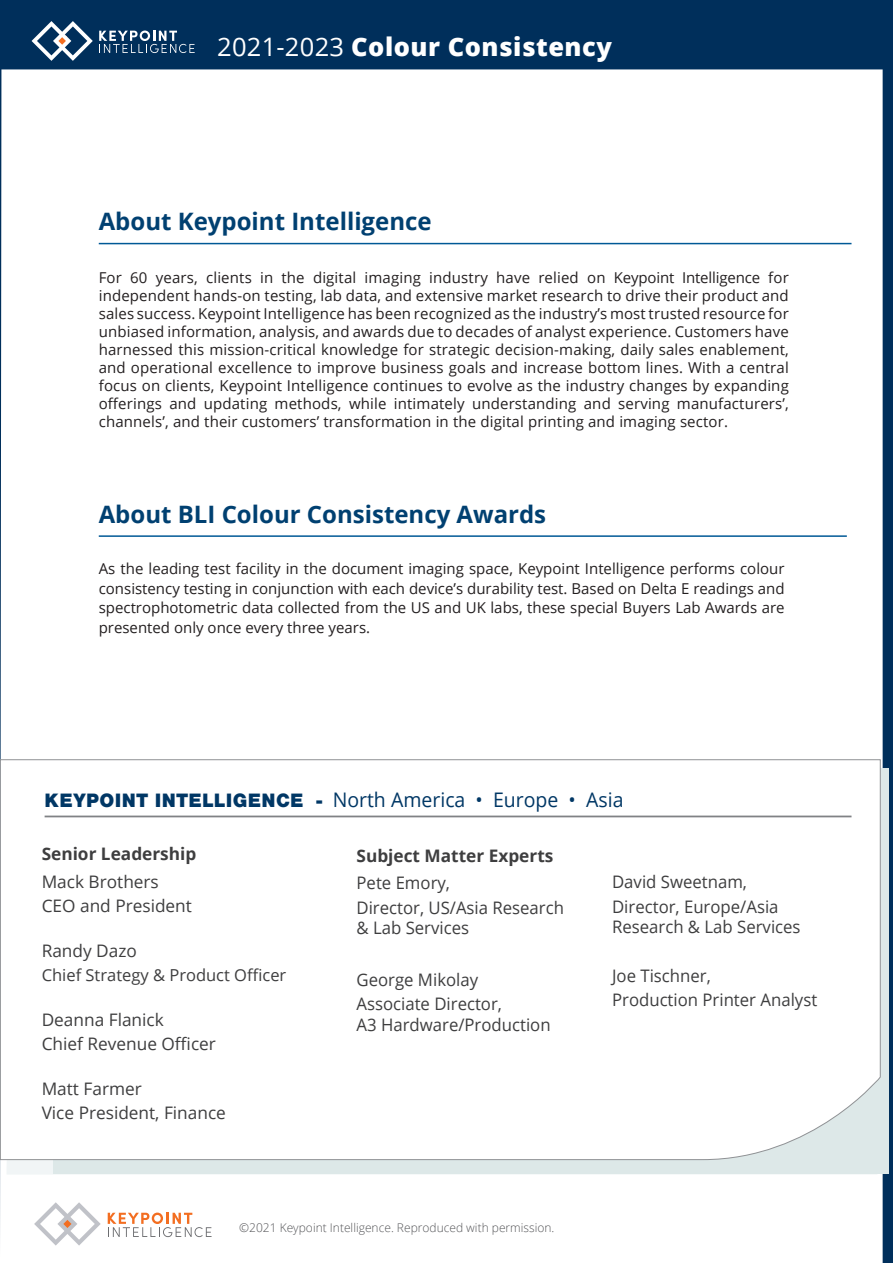
<style>
.page{position:relative;width:893px;height:1263px;background:#002f5b}
.page>*{position:absolute;margin:0;border:0;box-sizing:border-box;transform-origin:0 0}
.t1{font:800 25.5px "Open Sans";letter-spacing:.02em;color:#fff}
.t2{font:800 25.5px "Open Sans";letter-spacing:-.03em;color:#fff}
.t3{font:700 24px "Open Sans";color:#004071}
.t4{font:20.1px "Open Sans";color:#003765}
.t5{font:17.25px/24.2px "Open Sans";color:#3e3e3f}
.t6{font:700 17.25px "Open Sans";color:#3e3e3f}
.t7{font:16.5px "Open Sans";color:#3e3e3f}
.t8{font:15px/18px "Open Sans";letter-spacing:.005em;color:#231f20;text-align:justify}
.t9{font:300 12px "Open Sans";color:#555659}
.s1{font-weight:400}
.s2{font-family:"Nimbus San";font-weight:900}
</style>
<div class="page">
<div style="left:0;top:69px;width:883px;height:1194px;background:#fff"></div>
<svg style="left:32px;top:21px;width:61px;height:40px"></svg>
<svg style="left:99px;top:31px;width:96px;height:22px"></svg>
<svg style="left:34px;top:1202px;width:67px;height:43px;background:#ecebec"></svg>
<svg style="left:108px;top:1212px;width:104px;height:25px;background:#f0dbcf"></svg>
<div style="left:53px;top:768px;width:835px;height:406px;background:#dde8e8"></div>
<div style="left:0;top:759px;width:881px;height:401px;background:#fff"></div>
<hr style="left:45px;top:815px;width:806px;height:2px;background:#808285">
<hr style="left:99px;top:243px;width:752px;height:1px;background:#005996">
<hr style="left:99px;top:535px;width:748px;height:2px;background:#005996">
<h1 class="t1" style="left:217px;top:27px;width:396px"><span class="s1">2021-2023</span> Colour Consistency</h1>
<h1 class="t2" style="left:144px;top:33px;width:259px"><span class="s1">2016</span> Line of the Year</h1>
<h2 class="t3" style="left:99px;top:204px;width:334px">About Keypoint Intelligence</h2>
<p class="t8" style="left:99px;top:268px;width:692px">For 60 years, clients in the digital imaging industry have relied on Keypoint Intelligence for independent hands-on testing, lab data, and extensive market research to drive their product and sales success. Keypoint Intelligence has been recognized as the industry’s most trusted resource for unbiased information, analysis, and awards due to decades of analyst experience. Customers have harnessed this mission-critical knowledge for strategic decision-making, daily sales enablement, and operational excellence to improve business goals and increase bottom lines. With a central focus on clients, Keypoint Intelligence continues to evolve as the industry changes by expanding offerings and updating methods, while intimately understanding and serving manufacturers’, channels’, and their customers’ transformation in the digital printing and imaging sector.</p>
<h2 class="t3" style="left:99px;top:497px;width:449px">About BLI Colour Consistency Awards</h2>
<p class="t8" style="left:99px;top:558px;width:687px;line-height:19.5px">As the leading test facility in the document imaging space, Keypoint Intelligence performs colour consistency testing in conjunction with each device’s durability test. Based on Delta E readings and spectrophotometric data collected from the US and UK labs, these special Buyers Lab Awards are presented only once every three years.</p>
<h3 class="t4" style="left:45px;top:786px;width:580px"><span class="s2">KEYPOINT INTELLIGENCE -</span> North America • Europe • Asia</h3>
<p class="t6" style="left:42px;top:842px;width:156px">Senior Leadership</p>
<p class="t5" style="left:42px;top:869px;width:152px">Mack Brothers<br>CEO and President</p>
<p class="t5" style="left:42px;top:938px;width:97px">Randy Dazo</p>
<p class="t7" style="left:42px;top:964px;width:246px">Chief Strategy &amp; Product Officer</p>
<p class="t5" style="left:42px;top:1007px;width:176px">Deanna Flanick<br>Chief Revenue Officer</p>
<p class="t5" style="left:42px;top:1076px;width:186px">Matt Farmer<br>Vice President, Finance</p>
<p class="t6" style="left:357px;top:843px;width:198px">Subject Matter Experts</p>
<p class="t5" style="left:357px;top:870px;width:209px">Pete Emory,<br>Director, US/Asia Research</p>
<p class="t5" style="left:357px;top:915px;width:114px">&amp; Lab Services</p>
<p class="t5" style="left:357px;top:967px;width:147px">George Mikolay<br>Associate Director,</p>
<p class="t5" style="left:357px;top:1012px;width:196px">A3 Hardware/Production</p>
<p class="t9" style="left:239px;top:1219px;width:317px">©2021 Keypoint Intelligence. Reproduced with permission.</p>
<p class="t5" style="left:612px;top:869px;width:168px">David Sweetnam,<br>Director, Europe/Asia</p>
<p class="t5" style="left:612px;top:914px;width:190px">Research &amp; Lab Services</p>
<p class="t5" style="left:612px;top:963px;width:207px">Joe Tischner,<br>Production Printer Analyst</p>
</div>
